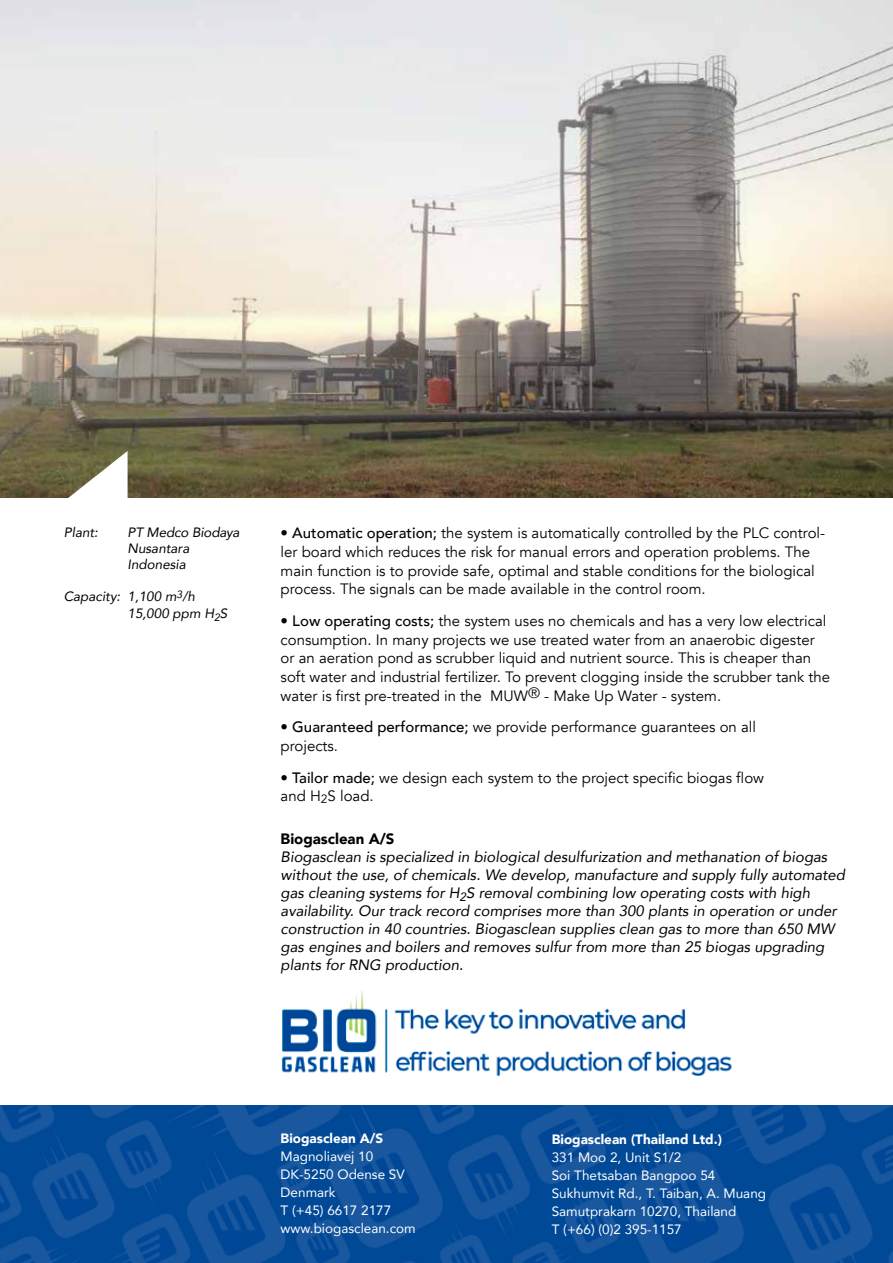
<style>
.page{position:relative;width:893px;height:1263px;background:#fff}
.page>*{position:absolute;margin:0;border:0;box-sizing:border-box;transform-origin:0 0}
.t1{font:15px/18.8px "Avenir";color:#000}
.t2{font:italic 15px/18px "Avenir";color:#000}
.t3{font:900 15px "Avenir";color:#000}
.t4{font:13.5px/18px "Avenir";color:#fff}
.t5{font:italic 13.5px/16.2px "Avenir";color:#000}
.t6{font:900 13.5px "Avenir";color:#fff}
.s1{font-weight:500}
</style>
<div class="page">
<img style="left:0;top:0;width:893px;height:497px">
<svg style="left:64px;top:451px;width:64px;height:47px"></svg>
<img style="left:0;top:1106px;width:893px;height:157px">
<img style="left:281px;top:991px;width:451px;height:84px">
<p class="t5" style="left:64px;top:524px;width:36px">Plant:</p>
<p class="t5" style="left:128px;top:524px;width:114px">PT Medco Biodaya<br>Nusantara<br>Indonesia</p>
<p class="t5" style="left:128px;top:588px;width:101px;text-indent:-64px">Capacity: 1,100 m<sup>3</sup>/h<br>15,000 ppm H<sub>2</sub>S</p>
<p class="t1" style="left:281px;top:524px;width:546px"><span class="s1">• Automatic operation;</span> the system is automatically controlled by the PLC control&shy;ler board which reduces the risk for manual errors and operation problems. The main function is to provide safe, optimal and stable conditions for the biological process. The signals can be made available in the control room.</p>
<p class="t1" style="left:281px;top:611px;width:551px"><span class="s1">• Low operating costs;</span> the system uses no chemicals and has a very low electrical consumption. In many projects we use treated water from an anaerobic digester or an aeration pond as scrubber liquid and nutrient source. This is cheaper than soft water and industrial fertilizer. To prevent clogging inside the scrubber tank the water is first pre-treated in the MUW® - Make Up Water - system.</p>
<p class="t1" style="left:281px;top:718px;width:477px"><span class="s1">• Guaranteed performance;</span> we provide performance guarantees on all projects.</p>
<p class="t1" style="left:281px;top:768px;width:485px"><span class="s1">• Tailor made;</span> we design each system to the project specific biogas flow and H<sub>2</sub>S load.</p>
<p class="t3" style="left:281px;top:826px;width:115px">Biogasclean A/S</p>
<p class="t2" style="left:281px;top:848px;width:566px">Biogasclean is specialized in biological desulfurization and methanation of biogas without the use, of chemicals. We develop, manufacture and supply fully automated gas cleaning systems for H<sub>2</sub>S removal combining low operating costs with high availability. Our track record comprises more than 300 plants in operation or under construction in 40 countries. Biogasclean supplies clean gas to more than 650 MW gas engines and boilers and removes sulfur from more than 25 biogas upgrading plants for RNG production.</p>
<p class="t6" style="left:281px;top:1127px;width:104px">Biogasclean A/S</p>
<p class="t4" style="left:281px;top:1147px;width:137px">Magnoliavej 10<br>DK-5250 Odense SV<br>Denmark<br>T (+45) 6617 2177 www.biogasclean.com</p>
<p class="t6" style="left:552px;top:1128px;width:172px">Biogasclean (Thailand Ltd.)</p>
<p class="t4" style="left:552px;top:1148px;width:216px">331 Moo 2, Unit S1/2<br>Soi Thetsaban Bangpoo 54<br>Sukhumvit Rd., T. Taiban, A. Muang<br>Samutprakarn 10270, Thailand<br>T (+66) (0)2 395-1157</p>
</div>
